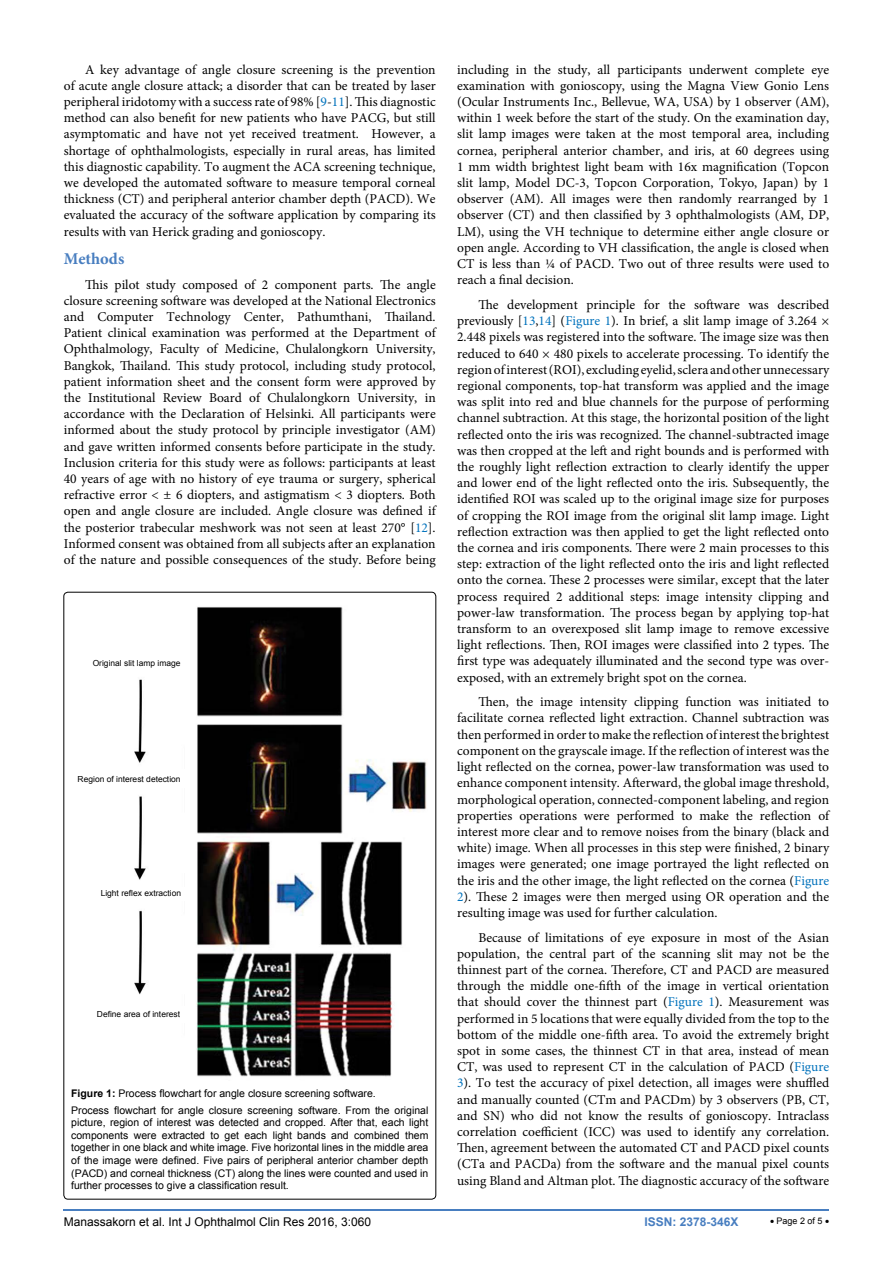
<style>
.page{position:relative;width:893px;height:1263px;background:#fff}
.page>*{position:absolute;margin:0;border:0;box-sizing:border-box;transform-origin:0 0}
.t1{font:700 16.5px "Minion Pro";color:#487ec0}
.t2{font:13.5px/16.2px "Minion Pro";color:#000;text-align:justify}
.t3{font:12px "Arial";color:#000}
.t4{font:700 12px "Arial";color:#487ec0}
.t5{font:10.5px/12.6px "Arial";color:#000}
.t6{font:9px "Arial";color:#000}
.t7{font:8.4px "Arial";color:#000}
.s1{color:#0072bc}
.s2{font-weight:700}
</style>
<div class="page">
<hr style="left:64px;top:1209px;width:765px;height:2px;background:#487ec0">
<img style="left:134px;top:607px;width:293px;height:470px">
<div style="left:87px;top:655px;width:100px;height:16px;background:#fff"></div>
<div style="left:73px;top:769px;width:114px;height:19px;background:#fff"></div>
<div style="left:93px;top:887px;width:97px;height:14px;background:#fff"></div>
<div style="left:93px;top:1007px;width:97px;height:16px;background:#fff"></div>
<p class="t2" style="left:64px;top:61px;width:373px;text-indent:21px">A key advantage of angle closure screening is the prevention of acute angle closure attack; a disorder that can be treated by laser peripheral iridotomy with a success rate of 98% [<span class="s1">9</span>-<span class="s1">11</span>]. This diagnostic method can also benefit for new patients who have PACG, but still asymptomatic and have not yet received treatment. However, a shortage of ophthalmologists, especially in rural areas, has limited this diagnostic capability. To augment the ACA screening technique, we developed the automated software to measure temporal corneal thickness (CT) and peripheral anterior chamber depth (PACD). We evaluated the accuracy of the software application by comparing its results with van Herick grading and gonioscopy.</p>
<p class="t1" style="left:64px;top:247px;width:62px">Methods</p>
<p class="t2" style="left:64px;top:276px;width:373px;text-indent:21px">This pilot study composed of 2 component parts. The angle closure screening software was developed at the National Electronics and Computer Technology Center, Pathumthani, Thailand.<br>Patient clinical examination was performed at the Department of Ophthalmology, Faculty of Medicine, Chulalongkorn University, Bangkok, Thailand. This study protocol, including study protocol, patient information sheet and the consent form were approved by the Institutional Review Board of Chulalongkorn University, in accordance with the Declaration of Helsinki. All participants were informed about the study protocol by principle investigator (AM) and gave written informed consents before participate in the study.<br>Inclusion criteria for this study were as follows: participants at least 40 years of age with no history of eye trauma or surgery, spherical refractive error &lt; ± 6 diopters, and astigmatism &lt; 3 diopters. Both open and angle closure are included. Angle closure was defined if the posterior trabecular meshwork was not seen at least 270° [<span class="s1">12</span>].<br>Informed consent was obtained from all subjects after an explanation of the nature and possible consequences of the study. Before being</p>
<p class="t7" style="left:93px;top:657px;width:89px">Original slit lamp image</p>
<p class="t7" style="left:78px;top:773px;width:104px">Region of interest detection</p>
<p class="t7" style="left:101px;top:887px;width:82px">Light reflex extraction</p>
<p class="t7" style="left:97px;top:1008px;width:85px">Define area of interest</p>
<p class="t5" style="left:71px;top:1084px;width:359px;line-height:16.8px"><span class="s2">Figure 1:</span> Process flowchart for angle closure screening software.<br>Process flowchart for angle closure screening software. From the original</p>
<p class="t5" style="left:71px;top:1116px;width:359px;text-align:justify">picture, region of interest was detected and cropped. After that, each light components were extracted to get each light bands and combined them together in one black and white image. Five horizontal lines in the middle area of the image were defined. Five pairs of peripheral anterior chamber depth (PACD) and corneal thickness (CT) along the lines were counted and used in further processes to give a classification result.</p>
<p class="t2" style="left:457px;top:61px;width:374px">including in the study, all participants underwent complete eye examination with gonioscopy, using the Magna View Gonio Lens (Ocular Instruments Inc., Bellevue, WA, USA) by 1 observer (AM), within 1 week before the start of the study. On the examination day, slit lamp images were taken at the most temporal area, including cornea, peripheral anterior chamber, and iris, at 60 degrees using 1 mm width brightest light beam with 16x magnification (Topcon slit lamp, Model DC-3, Topcon Corporation, Tokyo, Japan) by 1 observer (AM). All images were then randomly rearranged by 1 observer (CT) and then classified by 3 ophthalmologists (AM, DP, LM), using the VH technique to determine either angle closure or open angle. According to VH classification, the angle is closed when CT is less than ¼ of PACD. Two out of three results were used to reach a final decision.</p>
<p class="t2" style="left:457px;top:297px;width:374px;text-indent:21px">The development principle for the software was described previously [<span class="s1">13</span>,<span class="s1">14</span>] (<span class="s1">Figure 1</span>). In brief, a slit lamp image of 3.264 × 2.448 pixels was registered into the software. The image size was then reduced to 640 × 480 pixels to accelerate processing. To identify the region of interest (ROI), excluding eyelid, sclera and other unnecessary regional components, top-hat transform was applied and the image was split into red and blue channels for the purpose of performing channel subtraction. At this stage, the horizontal position of the light reflected onto the iris was recognized. The channel-subtracted image was then cropped at the left and right bounds and is performed with the roughly light reflection extraction to clearly identify the upper and lower end of the light reflected onto the iris. Subsequently, the identified ROI was scaled up to the original image size for purposes of cropping the ROI image from the original slit lamp image. Light reflection extraction was then applied to get the light reflected onto the cornea and iris components. There were 2 main processes to this step: extraction of the light reflected onto the iris and light reflected onto the cornea. These 2 processes were similar, except that the later process required 2 additional steps: image intensity clipping and power-law transformation. The process began by applying top-hat transform to an overexposed slit lamp image to remove excessive light reflections. Then, ROI images were classified into 2 types. The first type was adequately illuminated and the second type was over&shy;exposed, with an extremely bright spot on the cornea.</p>
<p class="t2" style="left:457px;top:694px;width:374px;text-indent:21px">Then, the image intensity clipping function was initiated to facilitate cornea reflected light extraction. Channel subtraction was then performed in order to make the reflection of interest the brightest component on the grayscale image. If the reflection of interest was the light reflected on the cornea, power-law transformation was used to enhance component intensity. Afterward, the global image threshold, morphological operation, connected-component labeling, and region properties operations were performed to make the reflection of interest more clear and to remove noises from the binary (black and white) image. When all processes in this step were finished, 2 binary images were generated; one image portrayed the light reflected on the iris and the other image, the light reflected on the cornea (<span class="s1">Figure 2</span>). These 2 images were then merged using OR operation and the resulting image was used for further calculation.</p>
<p class="t2" style="left:457px;top:929px;width:374px;text-indent:21px">Because of limitations of eye exposure in most of the Asian population, the central part of the scanning slit may not be the thinnest part of the cornea. Therefore, CT and PACD are measured through the middle one-fifth of the image in vertical orientation that should cover the thinnest part (<span class="s1">Figure 1</span>). Measurement was performed in 5 locations that were equally divided from the top to the bottom of the middle one-fifth area. To avoid the extremely bright spot in some cases, the thinnest CT in that area, instead of mean CT, was used to represent CT in the calculation of PACD (<span class="s1">Figure 3</span>). To test the accuracy of pixel detection, all images were shuffled and manually counted (CTm and PACDm) by 3 observers (PB, CT, and SN) who did not know the results of gonioscopy. Intraclass correlation coefficient (ICC) was used to identify any correlation.<br>Then, agreement between the automated CT and PACD pixel counts (CTa and PACDa) from the software and the manual pixel counts using Bland and Altman plot. The diagnostic accuracy of the software</p>
<p class="t3" style="left:64px;top:1213px;width:309px">Manassakorn et al. Int J Ophthalmol Clin Res 2016, 3:060</p>
<p class="t4" style="left:644px;top:1213px;width:96px">ISSN: 2378-346X</p>
<p class="t6" style="left:770px;top:1214px;width:61px">• Page 2 of 5 •</p>
</div>
